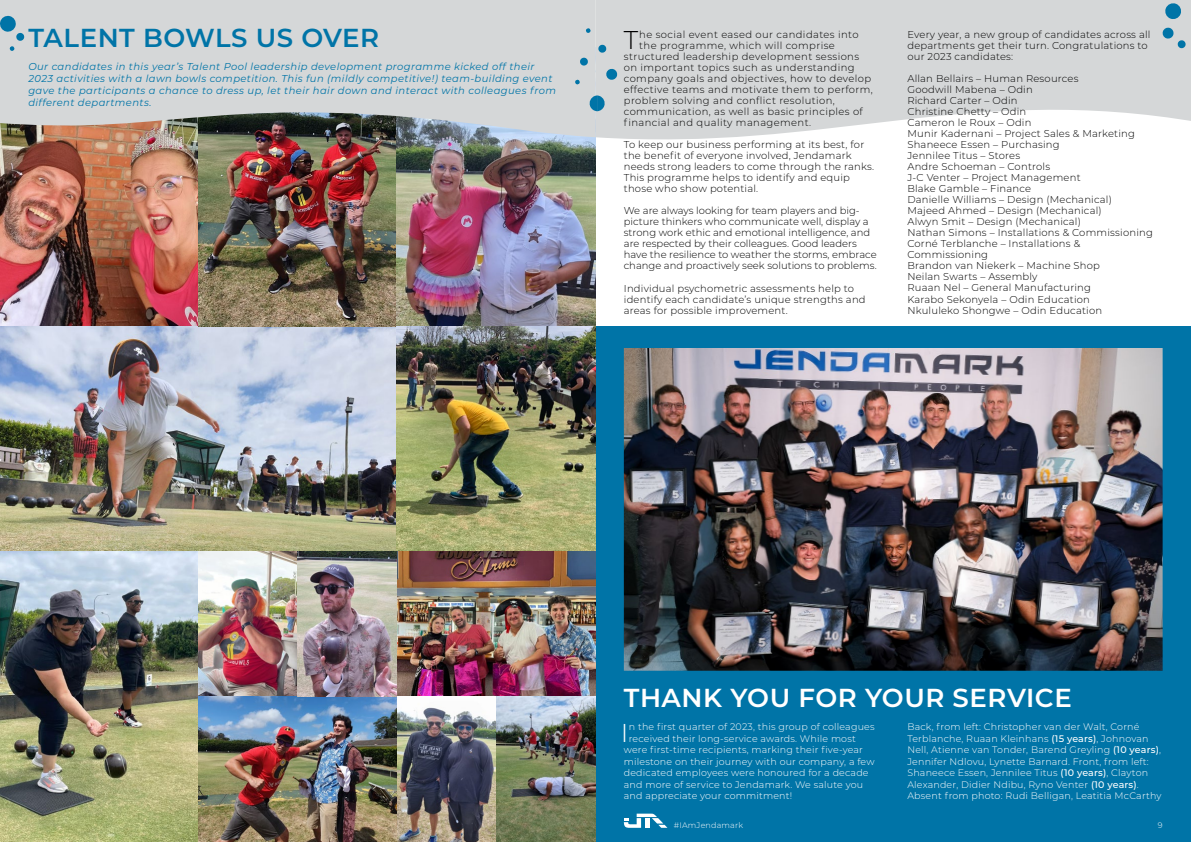
<style>
.page{position:relative;width:1191px;height:842px;background:#fff}
.page>*{position:absolute;margin:0;border:0;box-sizing:border-box;transform-origin:0 0}
.t1{font:600 26px "Montserrat";letter-spacing:.02em;color:#fff}
.t2{font:600 26px "Montserrat";letter-spacing:.02em;color:#0074a7}
.t3{font:300 25.8px "Montserrat";color:#fff}
.t4{font:300 25.7px "Montserrat";color:#000}
.t5{font:300 10px/11px "Montserrat";letter-spacing:.02em;color:#000}
.t6{font:300 10px "Montserrat";letter-spacing:.04em;color:#000}
.t7{font:italic 10px/12px "Montserrat";letter-spacing:.04em;color:#0074a7}
.t8{font:300 10px/11px "Montserrat";color:#000}
.t9{font:300 9.5px/11.5px "Montserrat";letter-spacing:.02em;color:#fff}
.t10{font:300 8px "Montserrat";letter-spacing:.02em;color:#fff}
.s1{font-weight:500}
</style>
<div class="page">
<div style="left:595px;top:326px;width:596px;height:516px;background:#0074a7"></div>
<img style="left:624px;top:348px;width:538px;height:323px">
<img style="left:0;top:138px;width:198px;height:188px">
<img style="left:0;top:326px;width:397px;height:225px">
<img style="left:198px;top:138px;width:199px;height:188px">
<img style="left:397px;top:138px;width:198px;height:559px">
<img style="left:0;top:551px;width:198px;height:291px">
<img style="left:198px;top:551px;width:199px;height:146px">
<img style="left:198px;top:697px;width:397px;height:145px">
<svg style="left:0;top:0;width:595px;height:138px;fill:#d5d7d8"></svg>
<svg style="left:0;top:15px;width:25px;height:36px"></svg>
<svg style="left:595px;top:0;width:596px;height:152px;fill:#d5d7d8"></svg>
<svg style="left:1164px;top:2px;width:18px;height:18px"></svg>
<svg style="left:1161px;top:27px;width:25px;height:22px"></svg>
<svg style="left:598px;top:44px;width:9px;height:9px"></svg>
<svg style="left:605px;top:68px;width:13px;height:12px"></svg>
<svg style="left:579px;top:57px;width:9px;height:9px"></svg>
<svg style="left:585px;top:28px;width:6px;height:5px"></svg>
<svg style="left:575px;top:79px;width:5px;height:6px"></svg>
<svg style="left:588px;top:95px;width:17px;height:16px"></svg>
<svg style="left:623px;top:814px;width:44px;height:14px"></svg>
<hr style="left:645px;top:818px;width:4px;height:10px;background:#fff">
<h1 class="t2" style="left:28px;top:19px;width:352px">TALENT BOWLS US OVER</h1>
<p class="t7" style="left:28px;top:61px;width:529px">Our candidates in this year’s Talent Pool leadership development programme kicked off their 2023 activities with a lawn bowls competition. This fun (mildly competitive!) team-building event gave the participants a chance to dress up, let their hair down and interact with colleagues from different departments.</p>
<h3 class="t4" style="left:624px;top:22px;width:16px">T</h3>
<p class="t6" style="left:639px;top:28px;width:221px">he social event eased our candidates into</p>
<p class="t6" style="left:639px;top:39px;width:197px">the programme, which will comprise</p>
<p class="t6" style="left:624px;top:50px;width:237px">structured leadership development sessions</p>
<p class="t6" style="left:624px;top:61px;width:232px">on important topics such as understanding</p>
<p class="t6" style="left:624px;top:72px;width:249px">company goals and objectives, how to develop</p>
<p class="t6" style="left:624px;top:83px;width:250px">effective teams and motivate them to perform,</p>
<p class="t6" style="left:624px;top:94px;width:213px">problem solving and conflict resolution,</p>
<p class="t6" style="left:624px;top:105px;width:240px">communication, as well as basic principles of</p>
<p class="t6" style="left:624px;top:116px;width:189px">financial and quality management.</p>
<p class="t5" style="left:624px;top:139px;width:252px">To keep our business performing at its best, for the benefit of everyone involved, Jendamark needs strong leaders to come through the ranks.<br>This programme helps to identify and equip those who show potential.</p>
<p class="t8" style="left:624px;top:205px;width:254px">We are always looking for team players and big&shy;picture thinkers who communicate well, display a strong work ethic and emotional intelligence, and are respected by their colleagues. Good leaders have the resilience to weather the storms, embrace change and proactively seek solutions to problems.</p>
<p class="t5" style="left:624px;top:282px;width:243px">Individual psychometric assessments help to identify each candidate’s unique strengths and areas for possible improvement.</p>
<p class="t5" style="left:907px;top:29px;width:245px">Every year, a new group of candidates across all departments get their turn. Congratulations to our 2023 candidates:</p>
<p class="t5" style="left:907px;top:73px;width:247px">Allan Bellairs – Human Resources<br>Goodwill Mabena – Odin<br>Richard Carter – Odin<br>Christine Chetty – Odin<br>Cameron le Roux – Odin<br>Munir Kadernani – Project Sales &amp; Marketing<br>Shaneece Essen – Purchasing<br>Jennilee Titus – Stores<br>Andre Schoeman – Controls<br>J-C Venter – Project Management<br>Blake Gamble – Finance<br>Danielle Williams – Design (Mechanical)<br>Majeed Ahmed – Design (Mechanical)<br>Alwyn Smit – Design (Mechanical)<br>Nathan Simons – Installations &amp; Commissioning<br>Corné Terblanche – Installations &amp;<br>Commissioning<br>Brandon van Niekerk – Machine Shop<br>Neilan Swarts – Assembly<br>Ruaan Nel – General Manufacturing<br>Karabo Sekonyela – Odin Education<br>Nkululeko Shongwe – Odin Education</p>
<h1 class="t1" style="left:624px;top:679px;width:449px">THANK YOU FOR YOUR SERVICE</h1>
<h2 class="t3" style="left:620px;top:715px;width:9px">I</h2>
<p class="t9" style="left:629px;top:721px;width:247px">n the first quarter of 2023, this group of colleagues</p>
<p class="t9" style="left:629px;top:732px;width:229px">received their long-service awards. While most</p>
<p class="t9" style="left:624px;top:744px;width:241px">were first-time recipients, marking their five-year</p>
<p class="t9" style="left:624px;top:755px;width:252px">milestone on their journey with our company, a few</p>
<p class="t9" style="left:624px;top:767px;width:246px">dedicated employees were honoured for a decade</p>
<p class="t9" style="left:624px;top:778px;width:241px">and more of service to Jendamark. We salute you</p>
<p class="t9" style="left:624px;top:790px;width:170px">and appreciate your commitment!</p>
<p class="t9" style="left:907px;top:721px;width:256px">Back, from left: Christopher van der Walt, Corné Terblanche, Ruaan Kleinhans <span class="s1">(15 years)</span>, Johnovan Nell, Atienne van Tonder, Barend Greyling <span class="s1">(10 years)</span>, Jennifer Ndlovu, Lynette Barnard. Front, from left:<br>Shaneece Essen, Jennilee Titus <span class="s1">(10 years)</span>, Clayton Alexander, Didier Ndibu, Ryno Venter <span class="s1">(10 years)</span>.<br>Absent from photo: Rudi Belligan, Leatitia McCarthy</p>
<p class="t10" style="left:674px;top:819px;width:71px">#IAmJendamark</p>
<p class="t10" style="left:1157px;top:819px;width:6px">9</p>
</div>
